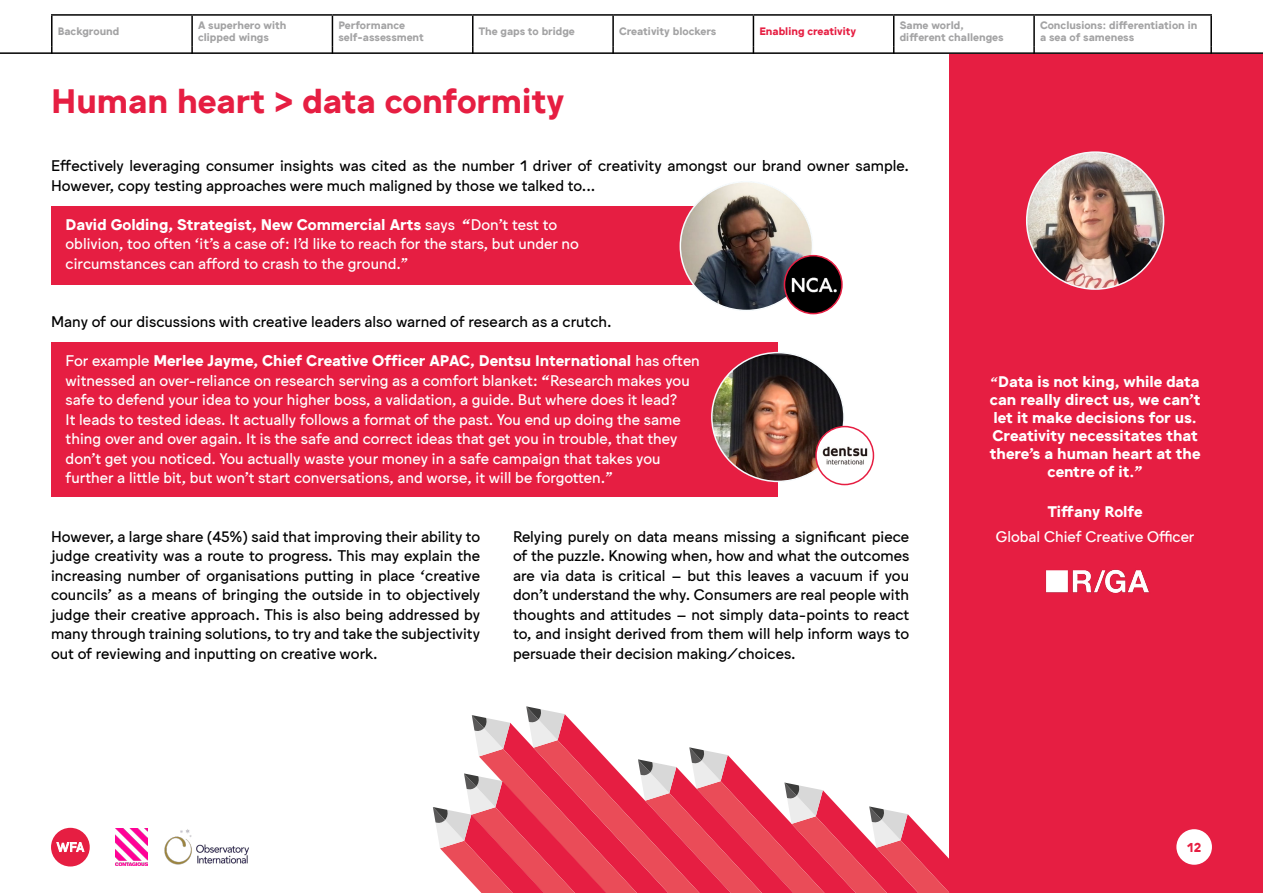
<style>
.page{position:relative;width:1263px;height:893px;background:#fff}
.page>*{position:absolute;margin:0;border:0;box-sizing:border-box;transform-origin:0 0}
.t1{font:700 33px "Jungka";color:#e61e42}
.t2{font:15px/19.5px "Jungka";color:#000;text-align:justify}
.t3{font:15px/19.5px "Jungka";color:#fff}
.t4{font:700 15px/18px "Jungka";color:#fff;text-align:center}
.t5{font:700 12.75px "Jungka";color:#e61e42}
.t6{font:700 10.5px/11.6px "Jungka";color:#a3a3a4}
.t7{font:700 10.5px "Jungka";color:#e61e42}
.s1{font-weight:700}
.s2{font-size:13.5px}
</style>
<div class="page">
<hr style="left:51px;top:16px;width:2px;height:31px;background:#000">
<hr style="left:51px;top:14px;width:141px;height:2px;background:#000">
<hr style="left:192px;top:14px;width:140px;height:2px;background:#000">
<hr style="left:332px;top:14px;width:141px;height:2px;background:#000">
<hr style="left:473px;top:14px;width:140px;height:2px;background:#000">
<hr style="left:613px;top:14px;width:140px;height:2px;background:#000">
<hr style="left:753px;top:14px;width:141px;height:2px;background:#000">
<hr style="left:894px;top:14px;width:140px;height:2px;background:#000">
<hr style="left:1034px;top:14px;width:178px;height:2px;background:#000">
<hr style="left:191px;top:16px;width:2px;height:31px;background:#000">
<hr style="left:332px;top:16px;width:1px;height:31px;background:#000">
<hr style="left:472px;top:16px;width:1px;height:31px;background:#000">
<hr style="left:612px;top:16px;width:2px;height:31px;background:#000">
<hr style="left:753px;top:16px;width:1px;height:31px;background:#000">
<hr style="left:893px;top:16px;width:1px;height:31px;background:#000">
<hr style="left:1033px;top:16px;width:2px;height:31px;background:#000">
<hr style="left:1210px;top:16px;width:2px;height:31px;background:#000">
<hr style="left:0;top:52px;width:1263px;height:2px;background:#000">
<div style="left:51px;top:206px;width:713px;height:79px;background:#e61e42"></div>
<div style="left:51px;top:342px;width:727px;height:155px;background:#e61e42"></div>
<img style="left:682px;top:184px;width:128px;height:126px">
<img style="left:712px;top:353px;width:130px;height:128px">
<img style="left:784px;top:256px;width:58px;height:58px;border-radius:29px">
<div style="left:784px;top:255px;width:59px;height:59px;border:2px solid #e61e42;border-radius:50%"></div>
<div style="left:816px;top:427px;width:57px;height:58px;background:#fff;border-radius:50%"></div>
<img style="left:816px;top:436px;width:57px;height:39px">
<div style="left:815px;top:426px;width:59px;height:59px;border:2px solid #e61e42;border-radius:50%"></div>
<div style="left:949px;top:54px;width:314px;height:839px;background:#e61e42"></div>
<img style="left:1027px;top:152px;width:137px;height:137px;border-radius:68px">
<svg style="left:433px;top:706px;width:516px;height:187px"></svg>
<img style="left:1045px;top:569px;width:104px;height:24px">
<img style="left:115px;top:828px;width:33px;height:38px">
<div style="left:1176px;top:829px;width:36px;height:36px;background:#fff;border-radius:50%"></div>
<div style="left:51px;top:828px;width:39px;height:38px;background:#e61e42;border-radius:50%"></div>
<svg style="left:56px;top:842px;width:28px;height:10px"></svg>
<img style="left:164px;top:829px;width:85px;height:36px">
<p class="t6" style="left:58px;top:25px;width:63px">Background</p>
<p class="t6" style="left:198px;top:20px;width:90px">A superhero with clipped wings</p>
<p class="t6" style="left:338px;top:20px;width:87px">Performance self-assessment</p>
<p class="t6" style="left:479px;top:25px;width:98px">The gaps to bridge</p>
<p class="t6" style="left:619px;top:25px;width:99px">Creativity blockers</p>
<p class="t7" style="left:759px;top:25px;width:98px">Enabling creativity</p>
<p class="t6" style="left:900px;top:20px;width:105px">Same world, different challenges</p>
<p class="t6" style="left:1040px;top:20px;width:159px">Conclusions: differentiation in a sea of sameness</p>
<h1 class="t1" style="left:51px;top:82px;width:515px">Human heart &gt; data conformity</h1>
<p class="t2" style="left:51px;top:156px;width:860px">Effectively leveraging consumer insights was cited as the number 1 driver of creativity amongst our brand owner sample.<br>However, copy testing approaches were much maligned by those we talked to...</p>
<p class="t3" style="left:66px;top:215px;width:515px"><span class="s1">David Golding, Strategist, New Commercial Arts</span> says <span class="s1">“</span>Don’t test to oblivion, too often ‘it’s a case of: I'd like to reach for the stars, but under no circumstances can afford to crash to the ground."</p>
<p class="t2" style="left:51px;top:312px;width:562px">Many of our discussions with creative leaders also warned of research as a crutch.</p>
<p class="t3" style="left:66px;top:351px;width:636px">For example <span class="s1">Merlee Jayme, Chief Creative Officer APAC, Dentsu International</span> has often witnessed an over-reliance on research serving as a comfort blanket: <span class="s1">“</span>Research makes you safe to defend your idea to your higher boss, a validation, a guide. But where does it lead?<br>It leads to tested ideas. It actually follows a format of the past. You end up doing the same thing over and over again. It is the safe and correct ideas that get you in trouble, that they don’t get you noticed. You actually waste your money in a safe campaign that takes you further a little bit, but won’t start conversations, and worse, it will be forgotten."</p>
<p class="t2" style="left:51px;top:527px;width:431px">However, a large share (45%) said that improving their ability to judge creativity was a route to progress. This may explain the increasing number of organisations putting in place ‘creative councils’ as a means of bringing the outside in to objectively judge their creative approach. This is also being addressed by many through training solutions, to try and take the subjectivity out of reviewing and inputting on creative work.</p>
<p class="t2" style="left:513px;top:527px;width:398px">Relying purely on data means missing a significant piece of the puzzle. Knowing when, how and what the outcomes are via data is critical – but this leaves a vacuum if you don’t understand the why. Consumers are real people with thoughts and attitudes – not simply data-points to react to, and insight derived from them will help inform ways to persuade their decision making/choices.</p>
<p class="t4" style="left:990px;top:373px;width:212px"><span class="s2">“</span>Data is not king, while data can really direct us, we can't let it make decisions for us.<br>Creativity necessitates that there's a human heart at the centre of it."</p>
<p class="t4" style="left:1048px;top:503px;width:96px">Tiffany Rolfe</p>
<p class="t3" style="left:996px;top:527px;width:200px">Global Chief Creative Officer</p>
<p class="t5" style="left:1187px;top:840px;width:16px">12</p>
</div>
